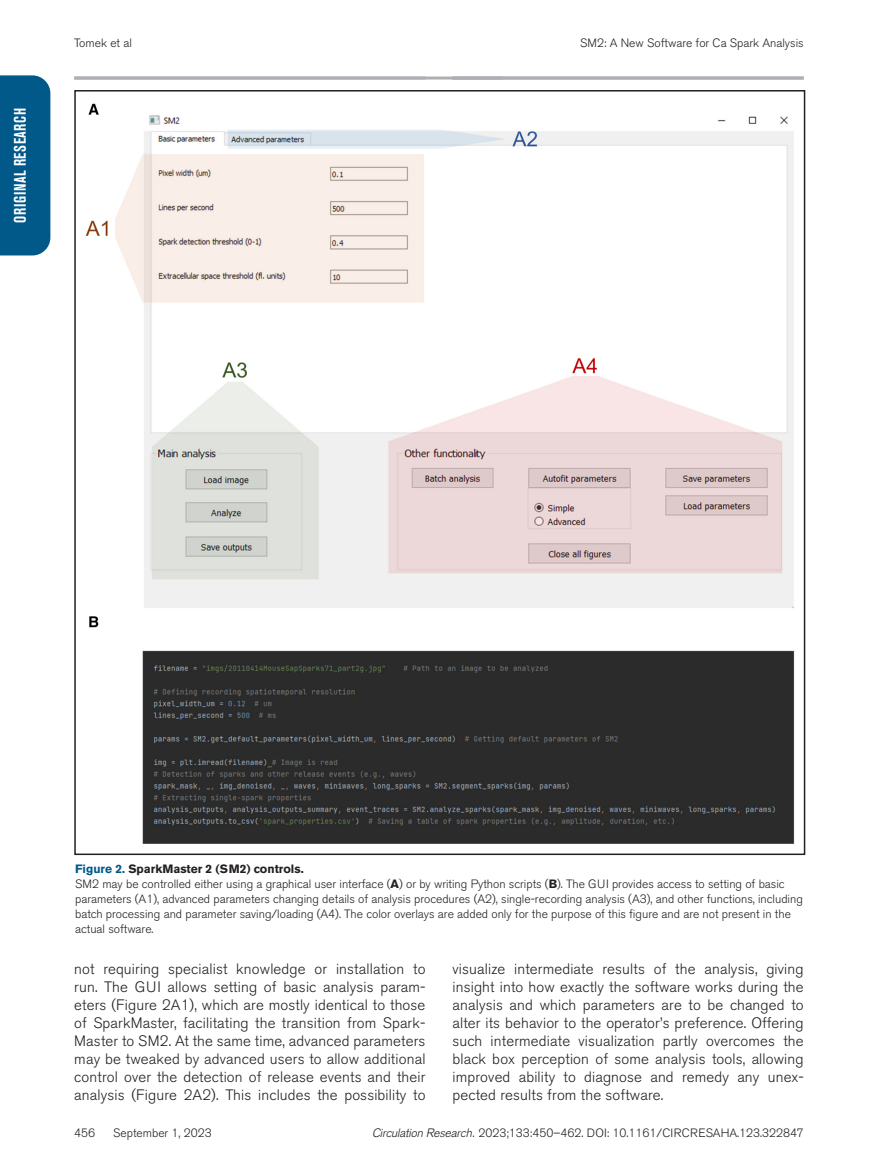
<style>
.page{position:relative;width:878px;height:1175px;background:#fff}
.page>*{position:absolute;margin:0;border:0;box-sizing:border-box;transform-origin:0 0}
.t1{font:700 condensed 16.5px "Akzidenz Grotesk BE";color:#fff;scale:.9 1}
.t2{font:300 15px/18px "Akzidenz Grotesk BE";letter-spacing:.01em;color:#231f20;text-align:justify}
.t3{font:300 12px/15px "Akzidenz Grotesk BE";color:#231f20}
.s1{font-weight:700;color:#01598a}
.s2{font-weight:700}
.s3{font-family:"Akzidenz Grotesk";font-style:italic}
</style>
<div class="page">
<div style="left:0;top:75px;width:50px;height:180px;background:#01598a"></div>
<svg style="left:502px;top:76px;width:301px;height:4px"></svg>
<svg style="left:74px;top:76px;width:428px;height:4px;background:#b7b8bc"></svg>
<img style="left:85px;top:103px;width:710px;height:741px">
<p class="t1" style="left:11px;top:223px;width:127px;rotate:-90deg">Original Research</p>
<p class="t3" style="left:74px;top:36px;width:59px">Tomek et al</p>
<p class="t3" style="left:580px;top:36px;width:225px">SM2: A New Software for Ca Spark Analysis</p>
<p class="t3" style="left:75px;top:861px;width:729px"><span class="s1">Figure 2.</span> <span class="s2">SparkMaster 2 (SM2) controls.<br></span>SM2 may be controlled either using a graphical user interface (<span class="s2">A</span>) or by writing Python scripts (<span class="s2">B</span>). The GUI provides access to setting of basic parameters (A1), advanced parameters changing details of analysis procedures (A2), single-recording analysis (A3), and other functions, including batch processing and parameter saving/loading (A4). The color overlays are added only for the purpose of this figure and are not present in the actual software.</p>
<p class="t2" style="left:74px;top:960px;width:353px">not requiring specialist knowledge or installation to run. The GUI allows setting of basic analysis param&shy;eters (Figure 2A1), which are mostly identical to those of SparkMaster, facilitating the transition from Spark-Master to SM2. At the same time, advanced parameters may be tweaked by advanced users to allow additional control over the detection of release events and their analysis (Figure 2A2). This includes the possibility to</p>
<p class="t2" style="left:452px;top:960px;width:353px">visualize intermediate results of the analysis, giving insight into how exactly the software works during the analysis and which parameters are to be changed to alter its behavior to the operator’s preference. Offering such intermediate visualization partly overcomes the black box perception of some analysis tools, allowing improved ability to diagnose and remedy any unex&shy;pected results from the software.</p>
<p class="t3" style="left:74px;top:1125px;width:22px">456</p>
<p class="t3" style="left:113px;top:1125px;width:100px">September 1, 2023</p>
<p class="t3" style="left:372px;top:1125px;width:433px"><span class="s3">Circulation Research.</span> 2023;133:450–462. DOI: 10.1161/CIRCRESAHA.123.322847</p>
</div>
